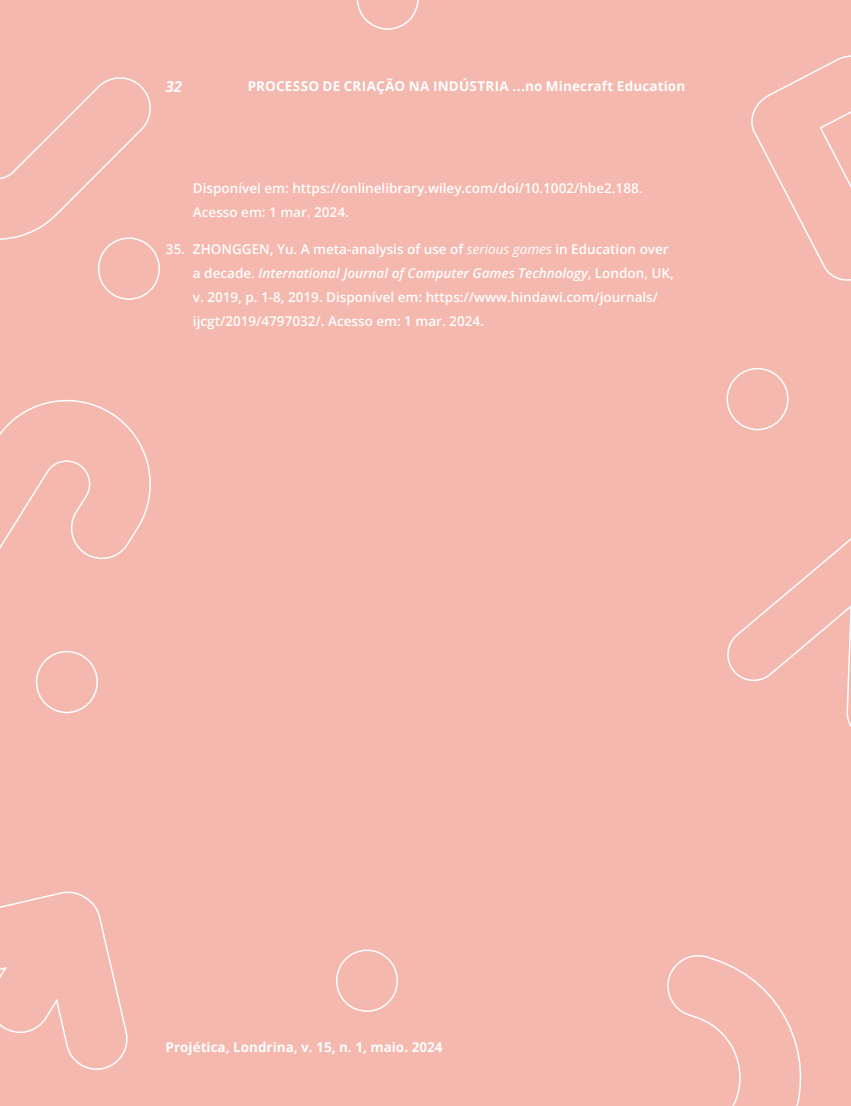
<style>
.page{position:relative;width:851px;height:1106px;background:#fff}
.page>*{position:absolute;margin:0;border:0;box-sizing:border-box;transform-origin:0 0}
.t1{font:italic 700 15px "Open Sans";color:#fff}
.t2{font:600 13.5px/24px "Open Sans";color:#fff}
.t3{font:700 13.5px "Open Sans";letter-spacing:.01em;color:#fff}
.s1{font-weight:400;font-style:italic}
.s2{font-style:italic}
</style>
<div class="page">
<div style="left:0;top:0;width:850px;height:1106px;background:#f5b8ae"></div>
<svg style="left:727px;top:539px;width:123px;height:187px"></svg>
<svg style="left:0;top:399px;width:151px;height:160px"></svg>
<svg style="left:751px;top:55px;width:99px;height:226px"></svg>
<svg style="left:0;top:891px;width:128px;height:179px"></svg>
<svg style="left:667px;top:955px;width:135px;height:151px"></svg>
<svg style="left:356px;top:0;width:62px;height:30px"></svg>
<svg style="left:726px;top:368px;width:62px;height:62px"></svg>
<svg style="left:0;top:77px;width:160px;height:223px"></svg>
<svg style="left:36px;top:651px;width:62px;height:62px"></svg>
<svg style="left:336px;top:949px;width:62px;height:62px"></svg>
<p class="t1" style="left:166px;top:76px;width:18px">32</p>
<p class="t3" style="left:247px;top:77px;width:439px">PROCESSO DE CRIAÇÃO NA INDÚSTRIA ...no Minecraft Education</p>
<p class="t2" style="left:193px;top:176px;width:451px">Disponível em: https://onlinelibrary.wiley.com/doi/10.1002/hbe2.188.<br>Acesso em: 1 mar. 2024.</p>
<p class="t2" style="left:193px;top:237px;width:482px;text-indent:-27px">35. ZHONGGEN, Yu. A meta-analysis of use of <span class="s1">serious games</span> in Education over a decade. <span class="s2">International Journal of Computer Games Technology</span>, London, UK, v. 2019, p. 1-8, 2019. Disponível em: https://www.hindawi.com/journals/ ijcgt/2019/4797032/. Acesso em: 1 mar. 2024.</p>
<p class="t3" style="left:166px;top:1037px;width:278px">Projética, Londrina, v. 15, n. 1, maio. 2024</p>
</div>
